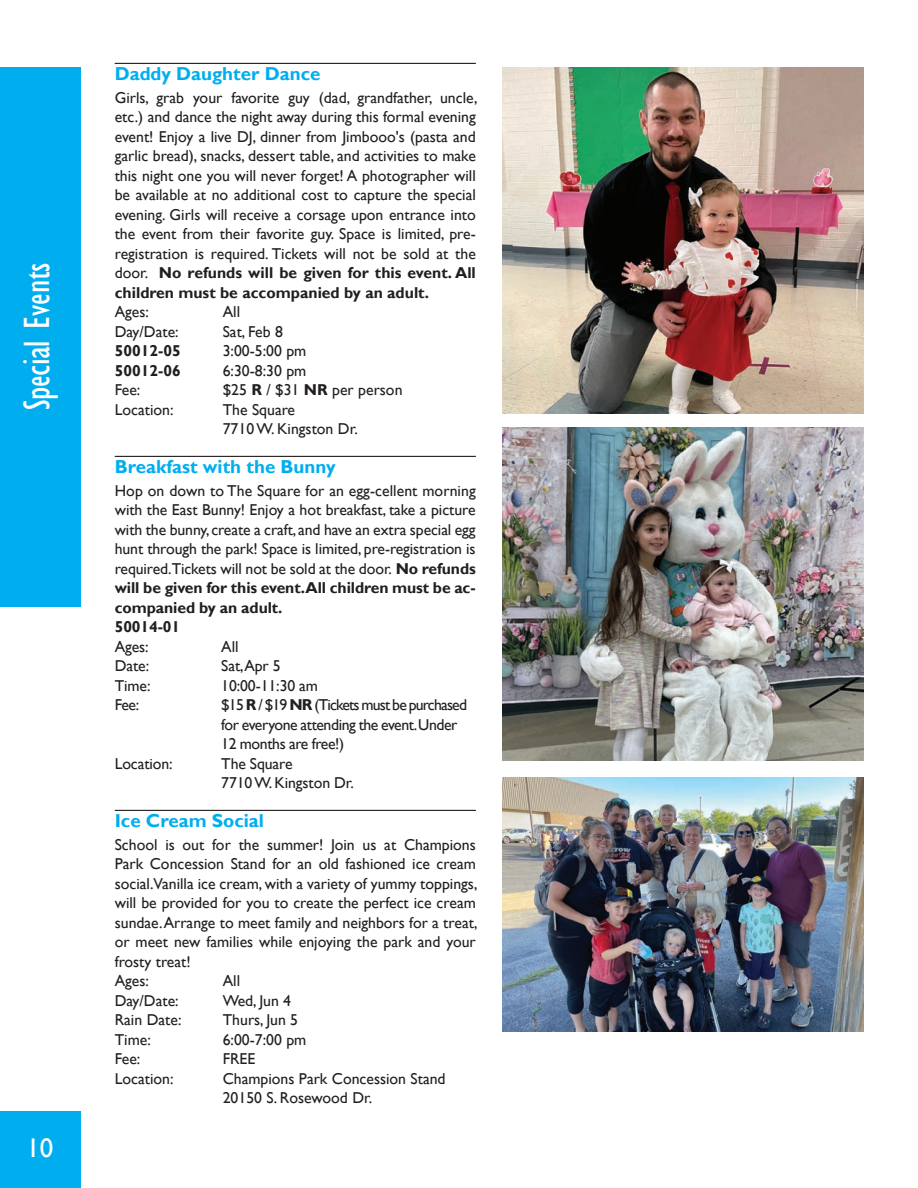
<style>
.page{position:relative;width:918px;height:1188px;background:#fff}
.page>*{position:absolute;margin:0;border:0;box-sizing:border-box;transform-origin:0 0}
.t1{font:condensed 37.5px "Gill Sans";letter-spacing:-.005em;color:#fff}
.t2{font:27px "Gill Sans";color:#fff}
.t3{font:700 18.75px "Gill Sans";color:#00aeef}
.t4{font:15.75px/19.5px "Gill Sans";color:#231f20}
.t5{font:15.75px/19.5px "Gill Sans";letter-spacing:-.025em;color:#231f20}
.t6{font:700 15.75px "Gill Sans";color:#231f20}
.s1{font-weight:700}
</style>
<div class="page">
<div style="left:0;top:1111px;width:81px;height:77px;background:#00aeef"></div>
<div style="left:0;top:67px;width:81px;height:540px;background:#00aeef"></div>
<hr style="left:115px;top:63px;width:361px;height:1px;background:#231f20">
<hr style="left:115px;top:456px;width:361px;height:1px;background:#231f20">
<hr style="left:115px;top:810px;width:361px;height:1px;background:#231f20">
<img style="left:503px;top:68px;width:361px;height:346px">
<img style="left:503px;top:427px;width:361px;height:334px">
<img style="left:503px;top:778px;width:361px;height:253px">
<h1 class="t1" style="left:15px;top:410px;width:149px;rotate:-90deg">Special Events</h1>
<h2 class="t2" style="left:27px;top:1132px;width:28px">10</h2>
<p class="t3" style="left:115px;top:63px;width:207px">Daddy Daughter Dance</p>
<p class="t4" style="left:115px;top:88px;width:364px;text-align:justify">Girls, grab your favorite guy (dad, grandfather, uncle, etc.) and dance the night away during this formal evening event! Enjoy a live DJ, dinner from Jimbooo's (pasta and garlic bread), snacks, dessert table, and activities to make this night one you will never forget! A photographer will be available at no additional cost to capture the special evening. Girls will receive a corsage upon entrance into the event from their favorite guy. Space is limited, pre&shy;registration is required. Tickets will not be sold at the door. <span class="s1">No refunds will be given for this event. All children must be accompanied by an adult.</span></p>
<p class="t4" style="left:115px;top:303px;width:36px">Ages:</p>
<p class="t4" style="left:223px;top:303px;width:19px">All</p>
<p class="t4" style="left:115px;top:322px;width:66px">Day/Date:</p>
<p class="t4" style="left:223px;top:322px;width:62px">Sat, Feb 8</p>
<p class="t6" style="left:115px;top:342px;width:68px">50012-05</p>
<p class="t4" style="left:223px;top:342px;width:85px">3:00-5:00 pm</p>
<p class="t6" style="left:115px;top:361px;width:68px">50012-06</p>
<p class="t4" style="left:223px;top:361px;width:85px">6:30-8:30 pm</p>
<p class="t4" style="left:115px;top:381px;width:27px">Fee:</p>
<p class="t4" style="left:223px;top:381px;width:181px">$25 <span class="s1">R</span> / $31 <span class="s1">NR</span> per person</p>
<p class="t4" style="left:115px;top:400px;width:60px">Location:</p>
<p class="t4" style="left:223px;top:400px;width:137px">The Square<br>7710 W. Kingston Dr.</p>
<p class="t3" style="left:115px;top:456px;width:222px">Breakfast with the Bunny</p>
<p class="t4" style="left:115px;top:481px;width:363px">Hop on down to The Square for an egg-cellent morning with the East Bunny! Enjoy a hot breakfast, take a picture with the bunny, create a craft, and have an extra special egg hunt through the park! Space is limited, pre-registration is required.Tickets will not be sold at the door. <span class="s1">No refunds will be given for this event.All children must be ac&shy;companied by an adult.<br>50014-01</span></p>
<p class="t4" style="left:115px;top:637px;width:35px">Ages:</p>
<p class="t4" style="left:221px;top:637px;width:19px">All</p>
<p class="t4" style="left:115px;top:657px;width:36px">Date:</p>
<p class="t4" style="left:221px;top:657px;width:61px">Sat,Apr 5</p>
<p class="t4" style="left:115px;top:676px;width:37px">Time:</p>
<p class="t4" style="left:221px;top:676px;width:98px">10:00-11:30 am</p>
<p class="t4" style="left:115px;top:696px;width:26px">Fee:</p>
<p class="t5" style="left:221px;top:696px;width:247px">$15 <span class="s1">R</span> / $19 <span class="s1">NR</span> (Tickets must be purchased for everyone attending the event. Under<br>12 months are free!)</p>
<p class="t4" style="left:115px;top:754px;width:60px">Location:</p>
<p class="t4" style="left:221px;top:754px;width:134px">The Square<br>7710 W. Kingston Dr.</p>
<p class="t3" style="left:115px;top:810px;width:151px">Ice Cream Social</p>
<p class="t4" style="left:115px;top:835px;width:364px">School is out for the summer! Join us at Champions Park Concession Stand for an old fashioned ice cream social.Vanilla ice cream, with a variety of yummy toppings, will be provided for you to create the perfect ice cream sundae. Arrange to meet family and neighbors for a treat, or meet new families while enjoying the park and your frosty treat!<br>Ages:</p>
<p class="t4" style="left:223px;top:972px;width:19px">All</p>
<p class="t4" style="left:115px;top:991px;width:66px">Day/Date:</p>
<p class="t4" style="left:223px;top:991px;width:70px">Wed, Jun 4</p>
<p class="t4" style="left:115px;top:1011px;width:68px">Rain Date:</p>
<p class="t4" style="left:223px;top:1011px;width:77px">Thurs, Jun 5</p>
<p class="t4" style="left:115px;top:1030px;width:38px">Time:</p>
<p class="t4" style="left:223px;top:1030px;width:85px">6:00-7:00 pm</p>
<p class="t4" style="left:115px;top:1050px;width:27px">Fee:</p>
<p class="t4" style="left:223px;top:1050px;width:34px">FREE</p>
<p class="t4" style="left:115px;top:1069px;width:60px">Location:</p>
<p class="t4" style="left:223px;top:1069px;width:224px">Champions Park Concession Stand<br>20150 S. Rosewood Dr.</p>
</div>
